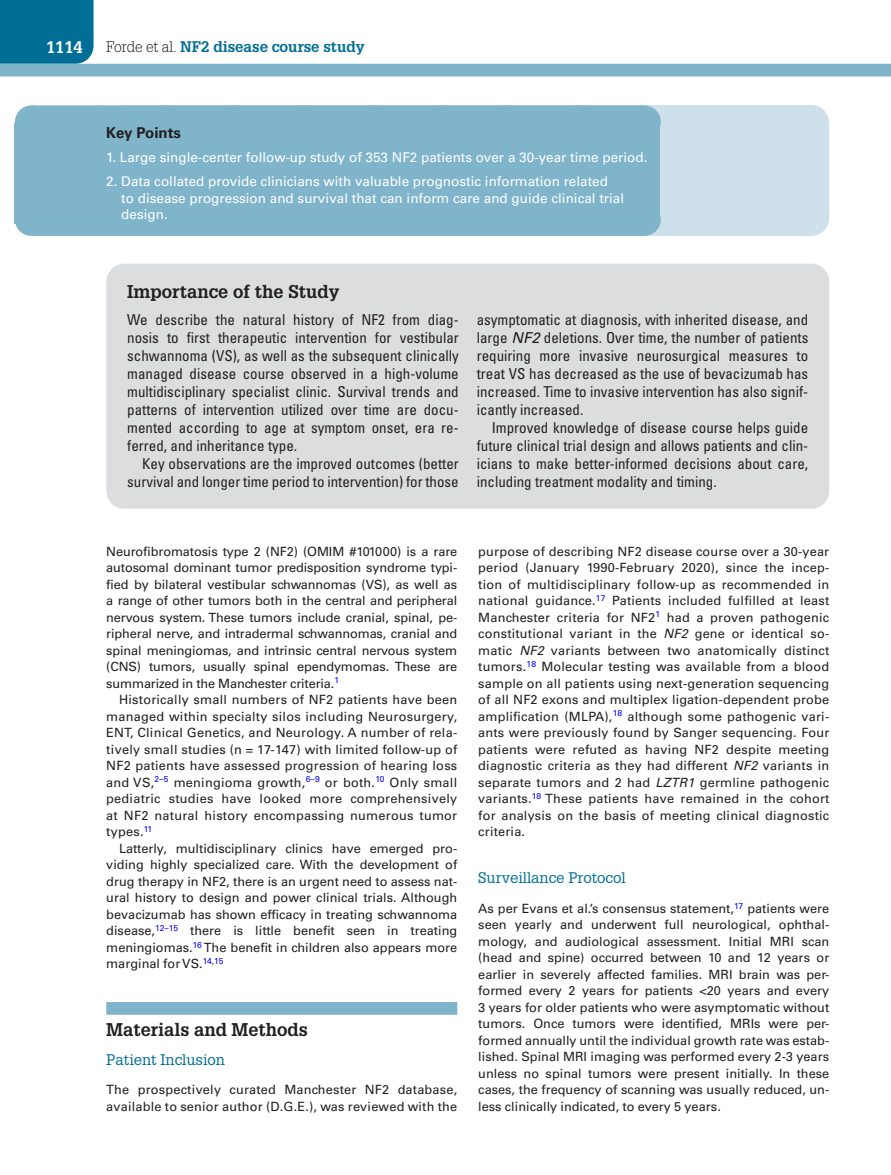
<style>
.page{position:relative;width:891px;height:1175px;background:#fff}
.page>*{position:absolute;margin:0;border:0;box-sizing:border-box;transform-origin:0 0}
.t1{font:700 18px "Glypha LT Std";color:#231f20}
.t2{font:700 16.5px "Glypha LT Std";color:#fff}
.t3{font:condensed 15px/18px "Univers LT Std";color:#231f20;text-align:justify}
.t4{font:15px "Glypha LT Std";color:#006e96}
.t5{font:700 15px "Glypha LT Std";color:#006e96}
.t6{font:700 15px "Univers LT Std";color:#231f20}
.t7{font:13.5px/16.5px "Univers LT Std";color:#fff}
.t8{font:12.75px/16.5px "Univers LT Std";letter-spacing:.015em;color:#231f20;text-align:justify}
.s1{font-weight:300;color:#231f20}
.s2{font-style:italic;font-stretch:normal}
.s3{font-style:italic}
</style>
<div class="page">
<div style="left:0;top:0;width:94px;height:64px;background:#006e96"></div>
<div style="left:0;top:64px;width:891px;height:12px;background:#7fb4ca"></div>
<div style="left:106px;top:105px;width:723px;height:131px;background:#cee0ea;border-radius:18px"></div>
<div style="left:15px;top:123px;width:645px;height:35px;background:#7fb4ca"></div>
<div style="left:31px;top:105px;width:612px;height:33px;background:#7fb4ca"></div>
<svg style="left:99px;top:105px;width:510px;height:1px"></svg>
<hr style="left:643px;top:105px;width:1px;height:33px;background:#7fb4ca">
<div style="left:15px;top:139px;width:645px;height:27px;background:#7fb4ca"></div>
<div style="left:15px;top:163px;width:645px;height:60px;background:#7fb4ca"></div>
<div style="left:31px;top:203px;width:612px;height:33px;background:#7fb4ca"></div>
<hr style="left:643px;top:203px;width:1px;height:33px;background:#7fb4ca">
<div style="left:106px;top:1002px;width:351px;height:12px;background:#7fb4ca"></div>
<div style="left:106px;top:264px;width:723px;height:245px;background:#dcdddf;border-radius:18px"></div>
<p class="t2" style="left:46px;top:37px;width:38px">1114</p>
<p class="t5" style="left:106px;top:37px;width:260px"><span class="s1">Forde et al.</span> NF2 disease course study</p>
<p class="t6" style="left:106px;top:124px;width:76px">Key Points</p>
<p class="t7" style="left:106px;top:149px;width:543px">1. Large single-center follow-up study of 353 NF2 patients over a 30-year time period.</p>
<p class="t7" style="left:121px;top:173px;width:504px;text-indent:-15px">2. Data collated provide clinicians with valuable prognostic information related<br>to disease progression and survival that can inform care and guide clinical trial design.</p>
<h1 class="t1" style="left:127px;top:280px;width:214px">Importance of the Study</h1>
<p class="t3" style="left:127px;top:310px;width:333px">We describe the natural history of NF2 from diag&shy;nosis to first therapeutic intervention for vestibular schwannoma (VS), as well as the subsequent clinically managed disease course observed in a high-volume multidisciplinary specialist clinic. Survival trends and patterns of intervention utilized over time are docu&shy;mented according to age at symptom onset, era re&shy;ferred, and inheritance type.</p>
<p class="t3" style="left:127px;top:454px;width:333px;text-align:right">Key observations are the improved outcomes (better survival and longer time period to intervention) for those</p>
<p class="t3" style="left:477px;top:310px;width:333px">asymptomatic at diagnosis, with inherited disease, and large <span class="s2">NF2</span> deletions. Over time, the number of patients requiring more invasive neurosurgical measures to treat VS has decreased as the use of bevacizumab has increased. Time to invasive intervention has also signif&shy;icantly increased.</p>
<p class="t3" style="left:477px;top:418px;width:333px;text-indent:15px">Improved knowledge of disease course helps guide future clinical trial design and allows patients and clin&shy;icians to make better-informed decisions about care, including treatment modality and timing.</p>
<p class="t8" style="left:106px;top:543px;width:353px">Neurofibromatosis type 2 (NF2) (OMIM #101000) is a rare autosomal dominant tumor predisposition syndrome typi&shy;fied by bilateral vestibular schwannomas (VS), as well as a range of other tumors both in the central and peripheral nervous system. These tumors include cranial, spinal, pe&shy;ripheral nerve, and intradermal schwannomas, cranial and spinal meningiomas, and intrinsic central nervous system (CNS) tumors, usually spinal ependymomas. These are summarized in the Manchester criteria.<sup>1</sup></p>
<p class="t8" style="left:106px;top:691px;width:353px;text-indent:13px">Historically small numbers of NF2 patients have been managed within specialty silos including Neurosurgery, ENT, Clinical Genetics, and Neurology. A number of rela&shy;tively small studies (n = 17-147) with limited follow-up of NF2 patients have assessed progression of hearing loss and VS,<sup>2–5</sup> meningioma growth,<sup>6–9</sup> or both.<sup>10</sup> Only small pediatric studies have looked more comprehensively at NF2 natural history encompassing numerous tumor types.<sup>11</sup></p>
<p class="t8" style="left:106px;top:840px;width:353px;text-indent:13px">Latterly, multidisciplinary clinics have emerged pro&shy;viding highly specialized care. With the development of drug therapy in NF2, there is an urgent need to assess nat&shy;ural history to design and power clinical trials. Although bevacizumab has shown efficacy in treating schwannoma disease,<sup>12–15</sup> there is little benefit seen in treating meningiomas.<sup>16</sup> The benefit in children also appears more marginal for VS.<sup>14</sup><sup>,</sup><sup>15</sup></p>
<h1 class="t1" style="left:106px;top:1018px;width:203px">Materials and Methods</h1>
<p class="t4" style="left:106px;top:1050px;width:120px">Patient Inclusion</p>
<p class="t8" style="left:106px;top:1081px;width:353px">The prospectively curated Manchester NF2 database, available to senior author (D.G.E.), was reviewed with the</p>
<p class="t8" style="left:478px;top:543px;width:353px">purpose of describing NF2 disease course over a 30-year period (January 1990-February 2020), since the incep&shy;tion of multidisciplinary follow-up as recommended in national guidance.<sup>17</sup> Patients included fulfilled at least Manchester criteria for NF2<sup>1</sup> had a proven pathogenic constitutional variant in the <span class="s3">NF2</span> gene or identical so&shy;matic <span class="s3">NF2</span> variants between two anatomically distinct tumors.<sup>18</sup> Molecular testing was available from a blood sample on all patients using next-generation sequencing of all NF2 exons and multiplex ligation-dependent probe amplification (MLPA),<sup>18</sup> although some pathogenic vari&shy;ants were previously found by Sanger sequencing. Four patients were refuted as having NF2 despite meeting diagnostic criteria as they had different <span class="s3">NF2</span> variants in separate tumors and 2 had <span class="s3">LZTR1</span> germline pathogenic variants.<sup>18</sup> These patients have remained in the cohort for analysis on the basis of meeting clinical diagnostic criteria.</p>
<p class="t4" style="left:478px;top:869px;width:149px">Surveillance Protocol</p>
<p class="t8" style="left:478px;top:900px;width:353px">As per Evans et al.’s consensus statement,<sup>17</sup> patients were seen yearly and underwent full neurological, ophthal&shy;mology, and audiological assessment. Initial MRI scan (head and spine) occurred between 10 and 12 years or earlier in severely affected families. MRI brain was per&shy;formed every 2 years for patients &lt;20 years and every 3 years for older patients who were asymptomatic without tumors. Once tumors were identified, MRIs were per&shy;formed annually until the individual growth rate was estab&shy;lished. Spinal MRI imaging was performed every 2-3 years unless no spinal tumors were present initially. In these cases, the frequency of scanning was usually reduced, un&shy;less clinically indicated, to every 5 years.</p>
</div>
